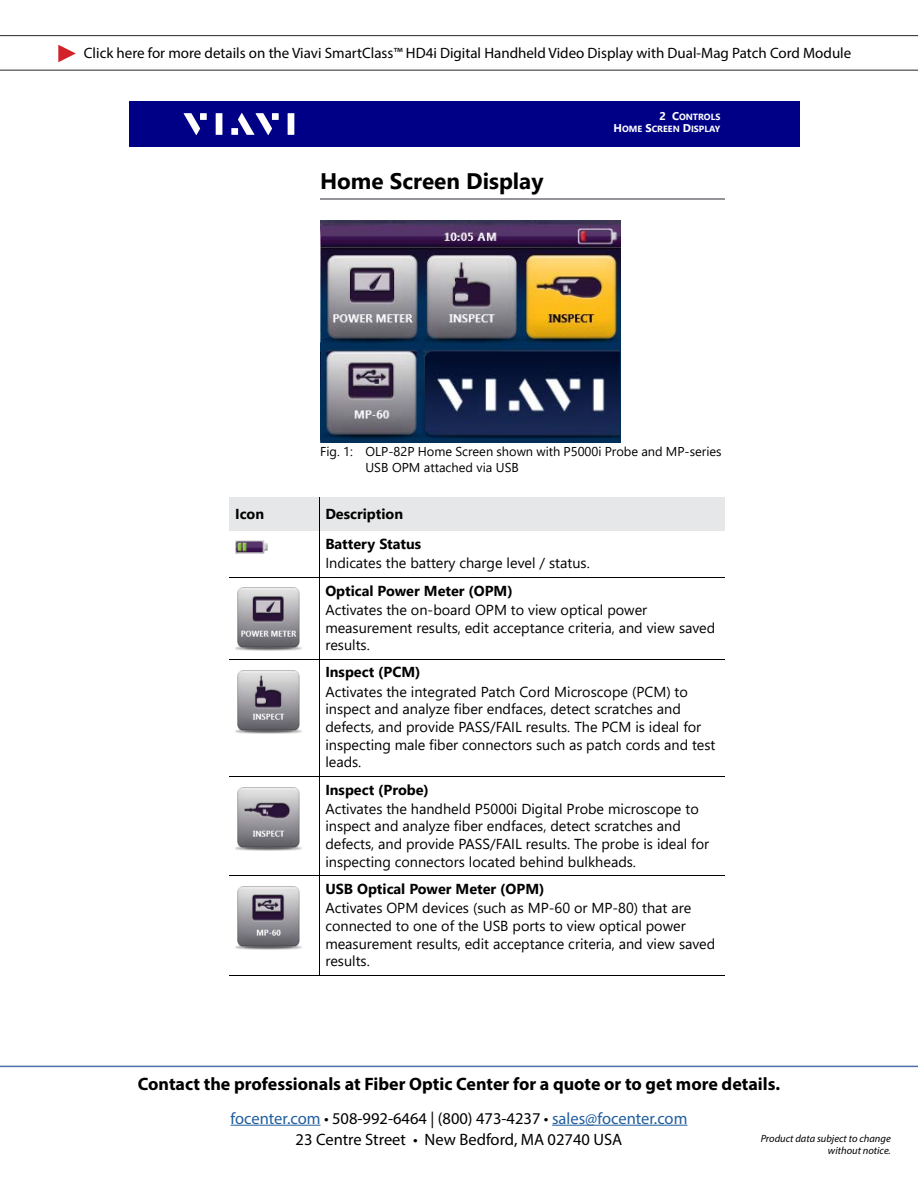
<style>
.page{position:relative;width:918px;height:1188px;background:#fff}
.page>*{position:absolute;margin:0;border:0;box-sizing:border-box;transform-origin:0 0}
.t1{font:700 22.5px "Segoe UI";color:#000}
.t2{font:700 18px "Myriad Pro";color:#000}
.t3{font:16.5px "Myriad Pro";color:#215e9e}
.t4{font:16.5px "Myriad Pro";color:#000}
.t5{font:15px "Myriad Pro";color:#000}
.t6{font:14.4px/17.7px "Segoe UI";color:#000}
.t7{font:700 14.4px/30.5px "Segoe UI";color:#000}
.t8{font:12.9px/16px "Segoe UI";color:#000}
.t9{font:italic 10.5px/12.6px "Myriad Pro";color:#000;text-align:right}
.t10{font:700 9px "Segoe UI";color:#fff}
.s1{font-size:11.25px}
.s2{color:#000}
</style>
<div class="page">
<hr style="left:231px;top:1125px;width:90px;height:1px;background:#215e9e">
<hr style="left:552px;top:1125px;width:135px;height:1px;background:#215e9e">
<hr style="left:0;top:1066px;width:918px;height:1px;background:#4f70a8">
<hr style="left:0;top:70px;width:918px;height:1px;background:#262626">
<svg style="left:58px;top:45px;width:18px;height:17px"></svg>
<hr style="left:0;top:35px;width:918px;height:1px;background:#262626">
<div style="left:129px;top:102px;width:670px;height:45px;background:#000087"></div>
<svg style="left:184px;top:113px;width:16px;height:22px"></svg>
<div style="left:200px;top:113px;width:7px;height:7px;background:#fff"></div>
<div style="left:216px;top:113px;width:6px;height:22px;background:#fff"></div>
<div style="left:272px;top:113px;width:7px;height:7px;background:#fff"></div>
<div style="left:288px;top:113px;width:6px;height:22px;background:#fff"></div>
<svg style="left:238px;top:113px;width:34px;height:22px"></svg>
<div style="left:231px;top:128px;width:7px;height:7px;background:#fff"></div>
<hr style="left:321px;top:198px;width:404px;height:1px;background:#939598">
<img style="left:320px;top:221px;width:300px;height:221px">
<div style="left:230px;top:497px;width:90px;height:34px;background:#e6e7e8"></div>
<div style="left:320px;top:497px;width:405px;height:34px;background:#e6e7e8"></div>
<hr style="left:319px;top:497px;width:1px;height:479px;background:#000">
<hr style="left:230px;top:577px;width:495px;height:1px;background:#000">
<hr style="left:230px;top:659px;width:495px;height:1px;background:#000">
<hr style="left:230px;top:776px;width:495px;height:1px;background:#000">
<hr style="left:230px;top:875px;width:495px;height:1px;background:#000">
<hr style="left:230px;top:975px;width:495px;height:1px;background:#000">
<img style="left:235px;top:540px;width:33px;height:14px">
<img style="left:235px;top:587px;width:67px;height:64px">
<img style="left:235px;top:670px;width:67px;height:63px">
<img style="left:235px;top:787px;width:67px;height:64px">
<img style="left:235px;top:886px;width:67px;height:63px">
<p class="t5" style="left:84px;top:44px;width:769px">Click here for more details on the Viavi SmartClass™ HD4i Digital Handheld Video Display with Dual-Mag Patch Cord Module</p>
<p class="t10" style="left:660px;top:109px;width:62px"><span class="s1">2 C</span>ONTROLS</p>
<h1 class="t1" style="left:320px;top:160px;width:225px">Home Screen Display</h1>
<p class="t10" style="left:614px;top:120px;width:108px"><span class="s1">H</span>OME <span class="s1">S</span>CREEN <span class="s1">D</span>ISPLAY</p>
<p class="t8" style="left:366px;top:442px;width:358px;text-indent:-45px">Fig. 1: OLP-82P Home Screen shown with P5000i Probe and MP-series<br>USB OPM attached via USB</p>
<p class="t7" style="left:235px;top:497px;width:31px">Icon</p>
<p class="t7" style="left:325px;top:497px;width:97px">Description<br>Battery Status</p>
<p class="t6" style="left:325px;top:553px;width:266px">Indicates the battery charge level / status.</p>
<p class="t7" style="left:325px;top:574px;width:189px">Optical Power Meter (OPM)</p>
<p class="t6" style="left:325px;top:600px;width:392px">Activates the on-board OPM to view optical power measurement results, edit acceptance criteria, and view saved results.</p>
<p class="t7" style="left:325px;top:656px;width:97px">Inspect (PCM)</p>
<p class="t6" style="left:325px;top:681px;width:392px">Activates the integrated Patch Cord Microscope (PCM) to inspect and analyze fiber endfaces, detect scratches and defects, and provide PASS/FAIL results. The PCM is ideal for inspecting male fiber connectors such as patch cords and test leads.</p>
<p class="t7" style="left:325px;top:773px;width:105px">Inspect (Probe)</p>
<p class="t6" style="left:325px;top:799px;width:385px">Activates the handheld P5000i Digital Probe microscope to inspect and analyze fiber endfaces, detect scratches and defects, and provide PASS/FAIL results. The probe is ideal for inspecting connectors located behind bulkheads.</p>
<p class="t7" style="left:325px;top:873px;width:221px">USB Optical Power Meter (OPM)</p>
<p class="t6" style="left:325px;top:898px;width:392px">Activates OPM devices (such as MP-60 or MP-80) that are connected to one of the USB ports to view optical power measurement results, edit acceptance criteria, and view saved results.</p>
<p class="t2" style="left:138px;top:1072px;width:644px">Contact the professionals at Fiber Optic Center for a quote or to get more details.</p>
<p class="t3" style="left:231px;top:1108px;width:458px">focenter.com <span class="s2">• 508-992-6464 | (800) 473-4237 •</span> sales@focenter.com</p>
<p class="t4" style="left:296px;top:1129px;width:328px">23 Centre Street • New Bedford, MA 02740 USA</p>
<p class="t9" style="left:761px;top:1132px;width:132px">Product data subject to change without notice.</p>
</div>
